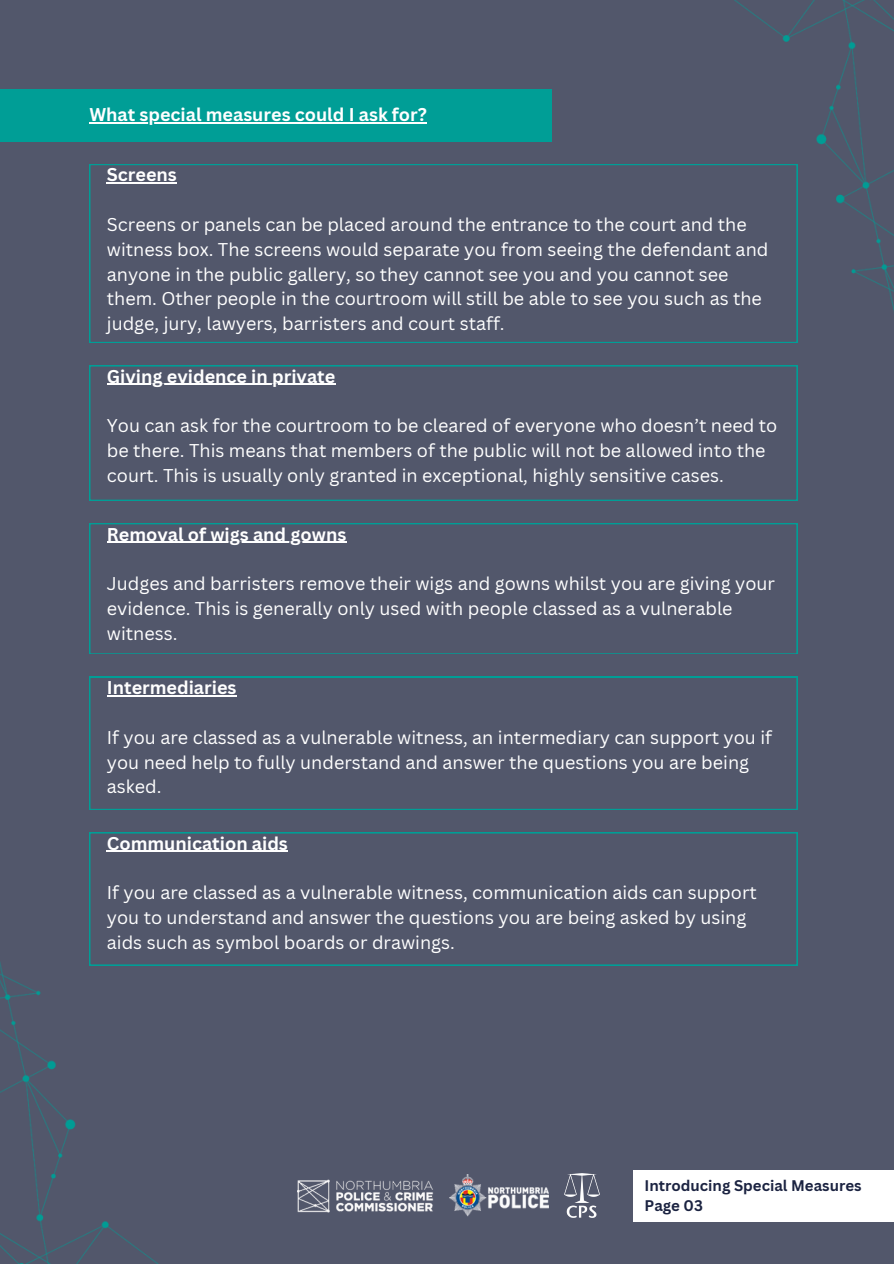
<style>
.page{position:relative;width:894px;height:1264px;background:#fff}
.page>*{position:absolute;margin:0;border:0;box-sizing:border-box;transform-origin:0 0}
.t1{font:18px/24.8px "Canva Sans";color:#fff}
.t2{font:700 18px "Canva Sans";color:#fff}
.t3{font:700 15px "Canva Sans";color:#1b2341}
</style>
<div class="page">
<div style="left:0;top:0;width:893px;height:1263px;background:#52576b"></div>
<img style="left:564px;top:1173px;width:35px;height:44px">
<div style="left:632px;top:1170px;width:261px;height:51px;background:#fff"></div>
<div style="left:0;top:89px;width:551px;height:53px;background:#009e96"></div>
<hr style="left:89px;top:123px;width:338px;height:1px;background:#fff">
<svg style="left:89px;top:164px;width:639px;height:179px"></svg>
<hr style="left:107px;top:182px;width:70px;height:2px;background:#fff">
<svg style="left:89px;top:365px;width:708px;height:135px"></svg>
<hr style="left:107px;top:384px;width:228px;height:1px;background:#fff">
<svg style="left:89px;top:523px;width:708px;height:131px"></svg>
<hr style="left:107px;top:541px;width:239px;height:2px;background:#fff">
<svg style="left:89px;top:677px;width:708px;height:132px"></svg>
<hr style="left:107px;top:695px;width:129px;height:1px;background:#fff">
<svg style="left:89px;top:832px;width:708px;height:133px"></svg>
<hr style="left:107px;top:851px;width:181px;height:1px;background:#fff">
<img style="left:449px;top:1174px;width:99px;height:42px">
<img style="left:0;top:843px;width:162px;height:420px">
<img style="left:728px;top:0;width:165px;height:421px">
<img style="left:298px;top:1179px;width:136px;height:34px">
<h1 class="t2" style="left:89px;top:102px;width:339px">What special measures could I ask for?</h1>
<h1 class="t2" style="left:107px;top:162px;width:71px">Screens</h1>
<h2 class="t1" style="left:107px;top:212px;width:662px">Screens or panels can be placed around the entrance to the court and the witness box. The screens would separate you from seeing the defendant and anyone in the public gallery, so they cannot see you and you cannot see them. Other people in the courtroom will still be able to see you such as the judge, jury, lawyers, barristers and court staff.</h2>
<h1 class="t2" style="left:107px;top:363px;width:230px">Giving evidence in private</h1>
<h2 class="t1" style="left:107px;top:413px;width:671px">You can ask for the courtroom to be cleared of everyone who doesn’t need to be there. This means that members of the public will not be allowed into the court. This is usually only granted in exceptional, highly sensitive cases.</h2>
<h1 class="t2" style="left:107px;top:521px;width:241px">Removal of wigs and gowns</h1>
<h2 class="t1" style="left:107px;top:570px;width:669px">Judges and barristers remove their wigs and gowns whilst you are giving your evidence. This is generally only used with people classed as a vulnerable witness.</h2>
<h1 class="t2" style="left:107px;top:675px;width:131px">Intermediaries</h1>
<h2 class="t1" style="left:107px;top:724px;width:666px">If you are classed as a vulnerable witness, an intermediary can support you if you need help to fully understand and answer the questions you are being asked.</h2>
<p class="t2" style="left:107px;top:830px;width:182px">Communication aids</p>
<p class="t1" style="left:107px;top:880px;width:651px">If you are classed as a vulnerable witness, communication aids can support you to understand and answer the questions you are being asked by using aids such as symbol boards or drawings.</p>
<h1 class="t3" style="left:644px;top:1174px;width:218px">Introducing Special Measures</h1>
<h2 class="t3" style="left:644px;top:1194px;width:60px">Page 03</h2>
</div>
